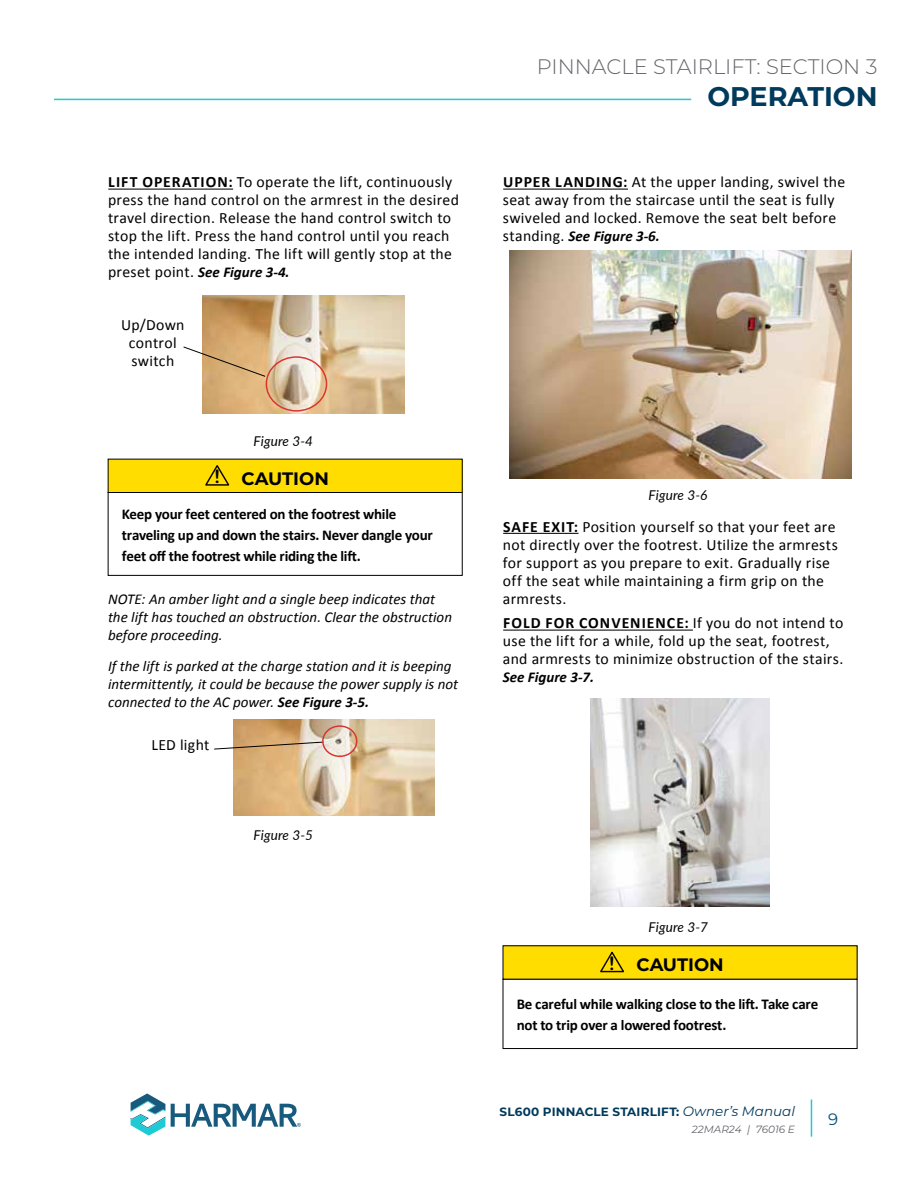
<style>
.page{position:relative;width:918px;height:1188px;background:#fff}
.page>*{position:absolute;margin:0;border:0;box-sizing:border-box;transform-origin:0 0}
.t1{font:700 27px "Montserrat";color:#003a5d}
.t2{font:300 21px "Montserrat";color:#636569}
.t3{font:700 18px "Montserrat";color:#000}
.t4{font:16.5px "Montserrat";color:#004f7e}
.t5{font:15.75px/18px "Calibri";letter-spacing:.02em;color:#000}
.t6{font:italic 15px/18px "Calibri";color:#000}
.t7{font:700 15px/21px "Calibri";letter-spacing:-.015em;color:#000}
.t8{font:italic 700 15px "Calibri";color:#000}
.t9{font:italic 13.5px "Lato";letter-spacing:.01em;color:#000}
.t10{font:700 12px "Montserrat";letter-spacing:.015em;color:#003a5d}
.t11{font:italic 10.5px "Montserrat";color:#636569}
.s1{font-weight:700}
.s2{font-weight:400;font-style:normal;font-size:15.75px}
.s3{font-family:"Arial Rounded MT Bold";font-weight:400;font-size:18.75px;color:#010101}
.s4{font-weight:400;font-style:italic;font-size:13.5px}
</style>
<div class="page">
<svg style="left:131px;top:1093px;width:34px;height:43px"></svg>
<svg style="left:171px;top:1104px;width:130px;height:23px"></svg>
<hr style="left:811px;top:1100px;width:1px;height:37px;background:#1ecad3">
<hr style="left:54px;top:99px;width:824px;height:1px;background:#1ecad3">
<svg style="left:684px;top:98px;width:194px;height:3px"></svg>
<hr style="left:108px;top:189px;width:125px;height:1px;background:#000">
<img style="left:203px;top:296px;width:201px;height:118px">
<svg style="left:183px;top:346px;width:83px;height:31px"></svg>
<div style="left:266px;top:356px;width:61px;height:56px;border:2px solid #d83730;border-radius:50%"></div>
<div style="left:108px;top:492px;width:354px;height:84px;border:1px solid #000"></div>
<div style="left:108px;top:459px;width:354px;height:33px;background:#fd0"></div>
<div style="left:108px;top:459px;width:354px;height:34px;border:1px solid #000"></div>
<svg style="left:205px;top:465px;width:25px;height:21px"></svg>
<img style="left:233px;top:719px;width:202px;height:97px">
<svg style="left:214px;top:741px;width:110px;height:9px"></svg>
<div style="left:322px;top:725px;width:35px;height:32px;border:2px solid #d83730;border-radius:50%"></div>
<hr style="left:503px;top:189px;width:125px;height:1px;background:#000">
<hr style="left:503px;top:533px;width:75px;height:1px;background:#000">
<hr style="left:503px;top:630px;width:190px;height:1px;background:#000">
<img style="left:509px;top:250px;width:342px;height:228px">
<img style="left:591px;top:698px;width:178px;height:208px">
<div style="left:503px;top:979px;width:354px;height:70px;border:1px solid #000"></div>
<div style="left:503px;top:946px;width:354px;height:33px;background:#fd0"></div>
<svg style="left:600px;top:951px;width:25px;height:22px"></svg>
<p class="t5" style="left:108px;top:173px;width:352px"><span class="s1">LIFT OPERATION:</span> To operate the lift, continuously press the hand control on the armrest in the desired travel direction. Release the hand control switch to stop the lift. Press the hand control until you reach the intended landing. The lift will gently stop at the</p>
<p class="t8" style="left:108px;top:262px;width:183px"><span class="s2">preset point.</span> See Figure 3-4.</p>
<p class="t5" style="left:121px;top:315px;width:65px;text-align:center">Up/Down control switch</p>
<p class="t9" style="left:254px;top:432px;width:61px">Figure 3-4</p>
<p class="t3" style="left:214px;top:465px;width:116px"><span class="s3">!</span> CAUTION</p>
<p class="t7" style="left:122px;top:503px;width:313px">Keep your feet centered on the footrest while traveling up and down the stairs. Never dangle your feet off the footrest while riding the lift.</p>
<p class="t6" style="left:108px;top:589px;width:346px">NOTE: An amber light and a single beep indicates that the lift has touched an obstruction. Clear the obstruction before proceeding.</p>
<p class="t6" style="left:108px;top:656px;width:352px">If the lift is parked at the charge station and it is beeping intermittently, it could be because the power supply is not connected to the AC power. <span class="s1">See Figure 3-5.</span></p>
<p class="t5" style="left:151px;top:736px;width:60px">LED light</p>
<p class="t9" style="left:254px;top:825px;width:61px">Figure 3-5</p>
<h2 class="t2" style="left:537px;top:52px;width:342px">PINNACLE STAIRLIFT: SECTION 3</h2>
<h1 class="t1" style="left:707px;top:77px;width:172px">OPERATION</h1>
<p class="t5" style="left:503px;top:173px;width:344px"><span class="s1">UPPER LANDING:</span> At the upper landing, swivel the seat away from the staircase until the seat is fully swiveled and locked. Remove the seat belt before</p>
<p class="t8" style="left:503px;top:226px;width:159px"><span class="s2">standing.</span> See Figure 3-6.</p>
<p class="t9" style="left:649px;top:486px;width:60px">Figure 3-6</p>
<p class="t5" style="left:503px;top:517px;width:336px"><span class="s1">SAFE EXIT:</span> Position yourself so that your feet are not directly over the footrest. Utilize the armrests for support as you prepare to exit. Gradually rise off the seat while maintaining a firm grip on the armrests.</p>
<p class="t5" style="left:503px;top:614px;width:342px"><span class="s1">FOLD FOR CONVENIENCE:</span> If you do not intend to use the lift for a while, fold up the seat, footrest, and armrests to minimize obstruction of the stairs.</p>
<p class="t8" style="left:503px;top:667px;width:93px">See Figure 3-7.</p>
<p class="t9" style="left:649px;top:918px;width:61px">Figure 3-7</p>
<p class="t3" style="left:609px;top:952px;width:116px"><span class="s3">!</span> CAUTION</p>
<p class="t7" style="left:517px;top:993px;width:303px">Be careful while walking close to the lift. Take care not to trip over a lowered footrest.</p>
<p class="t10" style="left:499px;top:1103px;width:297px">SL600 PINNACLE STAIRLIFT: <span class="s4">Owner’s Manual</span></p>
<p class="t11" style="left:692px;top:1122px;width:105px">22MAR24 | 76016 E</p>
<p class="t4" style="left:828px;top:1108px;width:12px">9</p>
</div>
